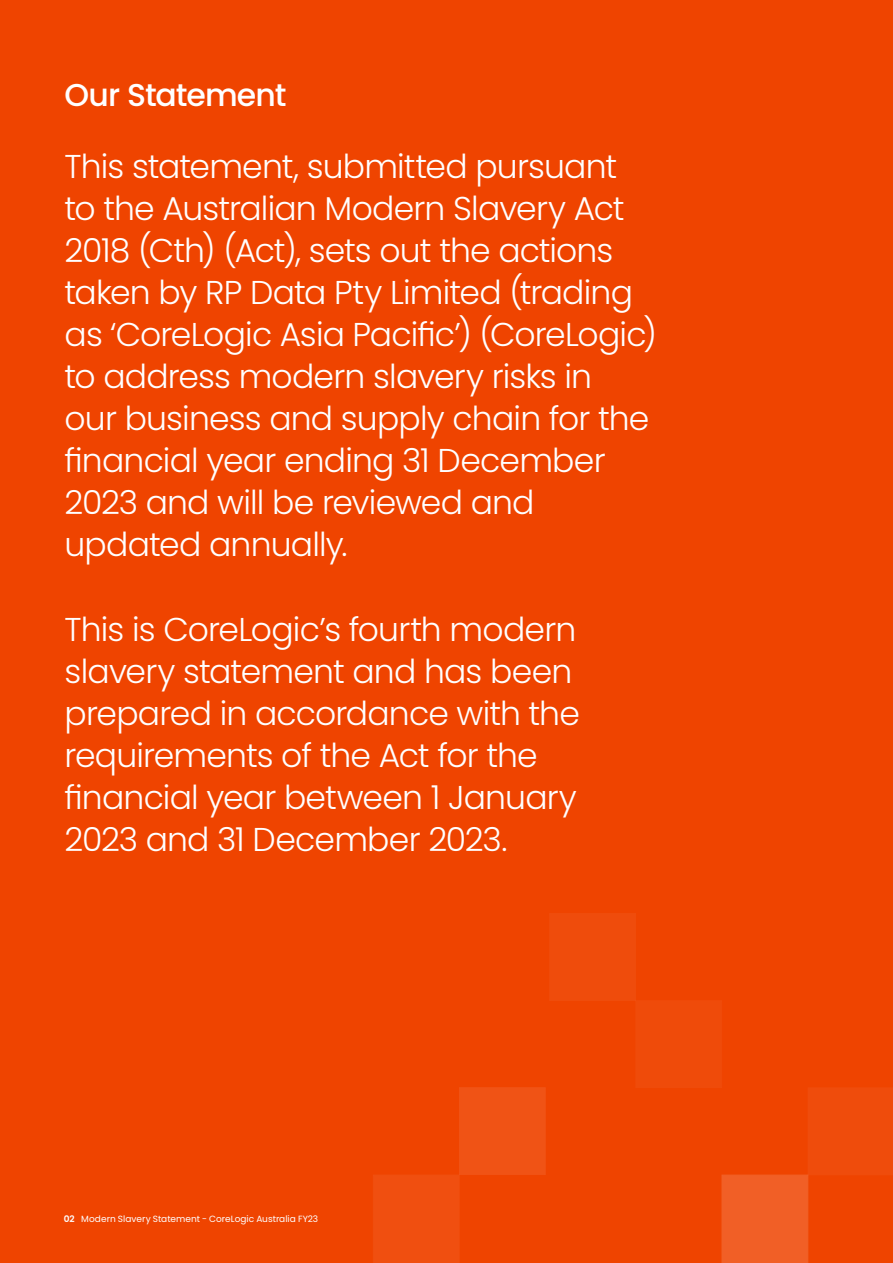
<style>
.page{position:relative;width:893px;height:1263px;background:#ef4400}
.page>*{position:absolute;margin:0;border:0;box-sizing:border-box;transform-origin:0 0}
.Body_Copy_1{font:300 33px/42px "Poppins";letter-spacing:-.025em;color:#fff}
.Subheading_-_front{font:500 31.5px "Poppins";letter-spacing:-.03em;color:#fff}
.Body_Copy_1-2{font:9px "Poppins";letter-spacing:.005em;color:#fff}
.s1{font-weight:600}
</style>
<div class="page">
<div style="left:636px;top:1000px;width:86px;height:88px;background:#ef4b0a"></div>
<div style="left:459px;top:1087px;width:86px;height:88px;background:#f05315"></div>
<div style="left:550px;top:913px;width:86px;height:87px;background:#ef4c0c"></div>
<div style="left:373px;top:1175px;width:86px;height:88px;background:#f04f10"></div>
<svg style="left:722px;top:1088px;width:171px;height:175px"></svg>
<p class="Subheading_-_front" style="left:65px;top:77px;width:223px">Our Statement</p>
<p class="Body_Copy_1" style="left:65px;top:146px;width:594px">This statement, submitted pursuant<br>to the Australian Modern Slavery Act 2018 (Cth) (Act), sets out the actions taken by RP Data Pty Limited (trading as ‘CoreLogic Asia Pacific’) (CoreLogic) to address modern slavery risks in<br>our business and supply chain for the financial year ending 31 December 2023 and will be reviewed and updated annually.</p>
<p class="Body_Copy_1" style="left:65px;top:608px;width:517px">This is CoreLogic’s fourth modern slavery statement and has been prepared in accordance with the requirements of the Act for the financial year between 1 January<br>2023 and 31 December 2023.</p>
<p class="Body_Copy_1-2" style="left:64px;top:1214px;width:256px"><span class="s1">02</span> Modern Slavery Statement - CoreLogic Australia FY23</p>
</div>
